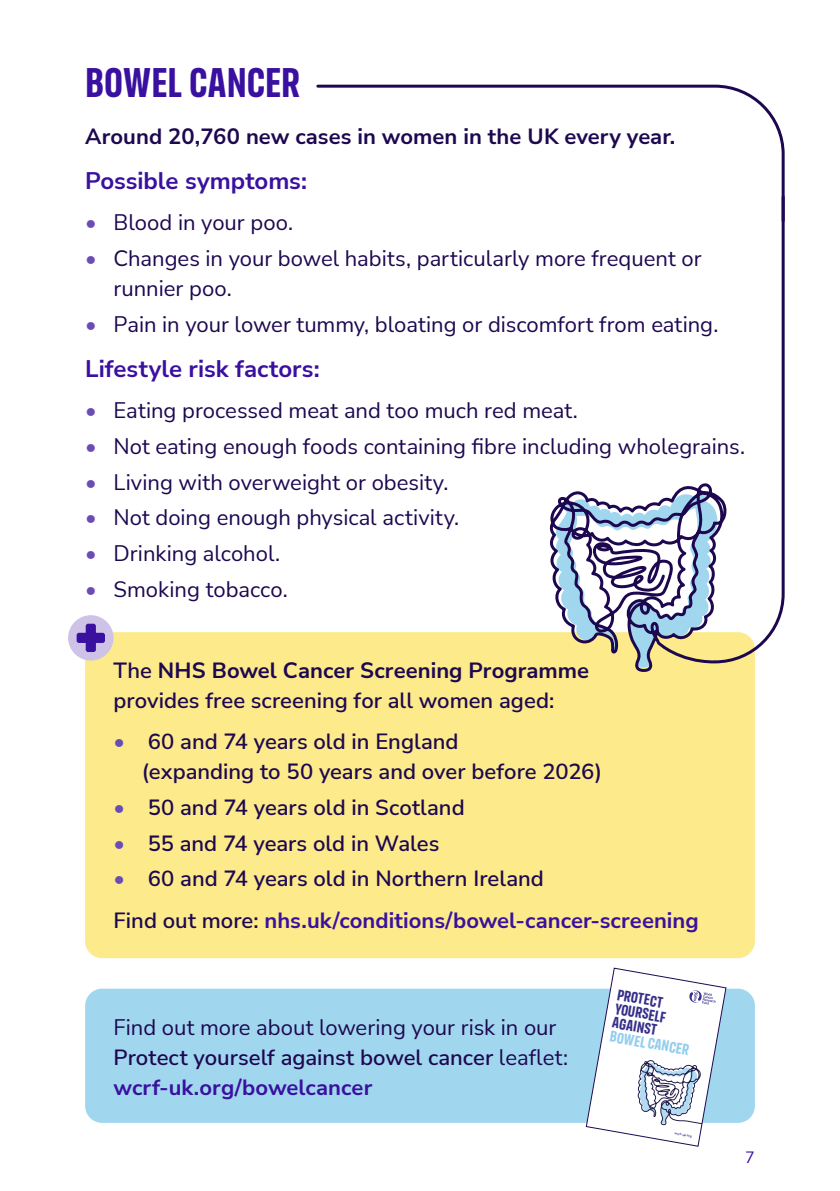
<style>
.page{position:relative;width:840px;height:1191px;background:#fff}
.page>*{position:absolute;margin:0;border:0;box-sizing:border-box;transform-origin:0 0}
.t1{font:700 42px "FS Industrie Cd";letter-spacing:-.005em;color:#39109f}
.t2{font:700 24px "Nunito Sans";color:#39109f}
.t3{font:22px/30px "Nunito Sans";color:#1d0850}
.t4{font:600 22px/30px "Nunito Sans";color:#1d0850}
.t5{font:700 22px "Nunito Sans";color:#1d0850}
.t6{font:16px "Nunito Sans";color:#39109f}
.t7{font:700 15.6px/14px "FS Industrie Cd";color:#372f88}
.t8{font:700 15.6px "FS Industrie Cd";color:#91ceee}
.t9{font:700 3.2px "Nunito Sans";color:#372f88}
.s1{color:#6b4cb7}
.s2{font-weight:700}
.s3{font-weight:400;color:#6b4cb7}
.s4{font-weight:700;color:#39109f}
.s5{font-weight:600}
</style>
<div class="page">
<div style="left:85px;top:988px;width:669px;height:135px;background:#a0d7ef;border-radius:17px"></div>
<svg style="left:585px;top:967px;width:141px;height:180px"></svg>
<div style="left:85px;top:632px;width:669px;height:326px;background:#fcea8b;border-radius:17px"></div>
<svg style="left:316px;top:84px;width:469px;height:110px"></svg>
<svg style="left:545px;top:194px;width:240px;height:479px"></svg>
<div style="left:68px;top:615px;width:45px;height:45px;background:#cec3e7;border-radius:50%"></div>
<div style="left:86px;top:623px;width:10px;height:29px;background:#39109f;border-radius:2px"></div>
<div style="left:77px;top:633px;width:28px;height:10px;background:#39109f;border-radius:2px"></div>
<h1 class="t1" style="left:85px;top:57px;width:216px">BOWEL CANCER</h1>
<p class="t5" style="left:85px;top:121px;width:591px">Around 20,760 new cases in women in the UK every year.</p>
<p class="t2" style="left:85px;top:164px;width:223px">Possible symptoms:</p>
<p class="t3" style="left:85px;top:207px;width:209px"><span class="s1">•</span> Blood in your poo.</p>
<p class="t3" style="left:113px;top:242px;width:589px;text-indent:-28px"><span class="s1">•</span> Changes in your bowel habits, particularly more frequent or runnier poo.</p>
<p class="t3" style="left:85px;top:308px;width:634px"><span class="s1">•</span> Pain in your lower tummy, bloating or discomfort from eating.</p>
<p class="t2" style="left:85px;top:351px;width:236px">Lifestyle risk factors:</p>
<p class="t3" style="left:85px;top:395px;width:494px"><span class="s1">•</span> Eating processed meat and too much red meat.</p>
<p class="t3" style="left:85px;top:430px;width:661px"><span class="s1">•</span> Not eating enough foods containing fibre including wholegrains.</p>
<p class="t3" style="left:85px;top:466px;width:364px"><span class="s1">•</span> Living with overweight or obesity.</p>
<p class="t3" style="left:85px;top:501px;width:375px"><span class="s1">•</span> Not doing enough physical activity.</p>
<p class="t3" style="left:85px;top:537px;width:196px"><span class="s1">•</span> Drinking alcohol.</p>
<p class="t3" style="left:85px;top:573px;width:204px"><span class="s1">•</span> Smoking tobacco.</p>
<p class="t4" style="left:113px;top:654px;width:477px">The <span class="s2">NHS Bowel Cancer Screening Programme </span>provides free screening for all women aged:</p>
<p class="t4" style="left:142px;top:726px;width:461px;text-indent:-28px"><span class="s3">•</span> 60 and 74 years old in England<br>(expanding to 50 years and over before 2026)</p>
<p class="t4" style="left:113px;top:791px;width:352px"><span class="s3">•</span> 50 and 74 years old in Scotland</p>
<p class="t4" style="left:113px;top:827px;width:327px"><span class="s3">•</span> 55 and 74 years old in Wales</p>
<p class="t4" style="left:113px;top:857px;width:586px;line-height:41.4px"><span class="s3">•</span> 60 and 74 years old in Northern Ireland<br>Find out more: <span class="s4">nhs.uk/conditions/bowel-cancer-screening</span></p>
<p class="t3" style="left:113px;top:1011px;width:456px">Find out more about lowering your risk in our<br><span class="s5">Protect yourself against bowel cancer</span> leaflet: <span class="s4">wcrf-uk.org/bowelcancer</span></p>
<p class="t7" style="left:618px;top:987px;width:53px;rotate:10deg">PROTECT<br>YOURSELF<br>AGAINST</p>
<p class="t8" style="left:611px;top:1026px;width:82px;rotate:10deg">BOWEL CANCER</p>
<p class="t9" style="left:674px;top:1131px;width:19px;rotate:10deg">wcrf-uk.org</p>
<p class="t6" style="left:744px;top:1146px;width:11px">7</p>
</div>
